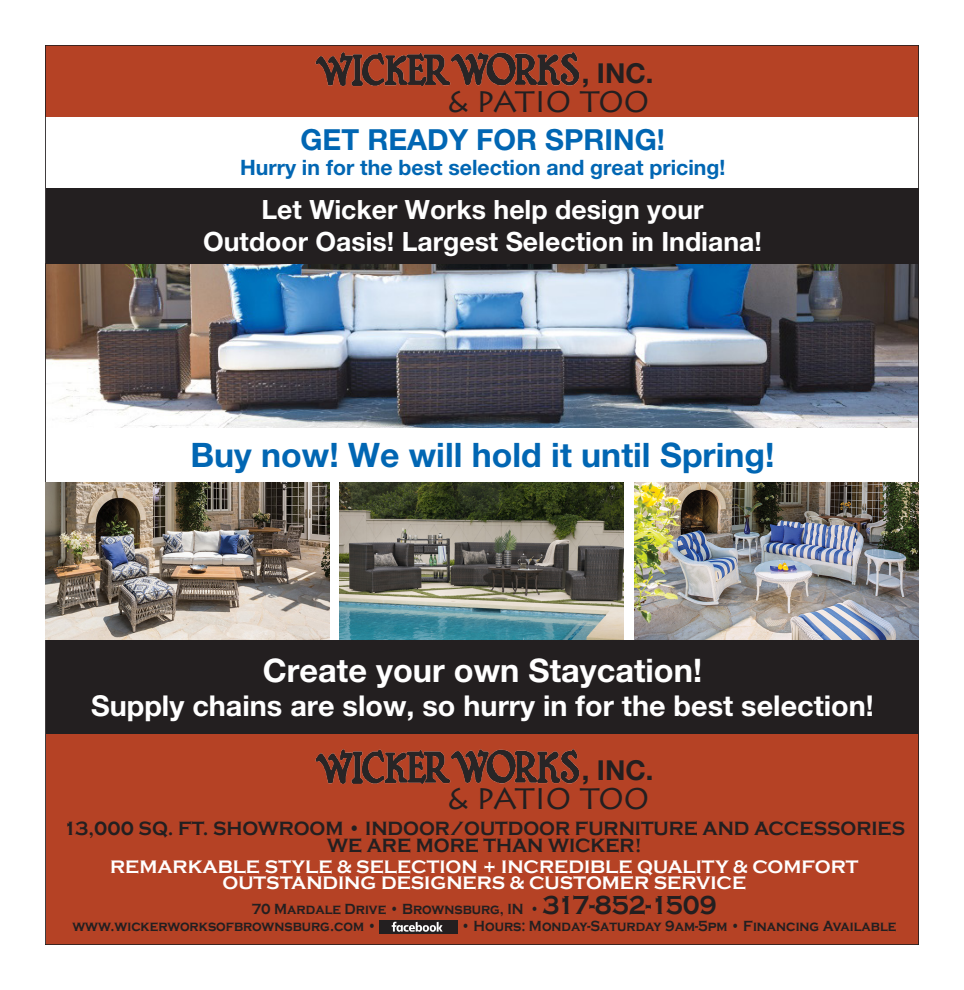
<style>
.page{position:relative;width:964px;height:990px;background:#fff}
.page>*{position:absolute;margin:0;border:0;box-sizing:border-box;transform-origin:0 0}
.t1{font:700 33.75px "Helvetica Neue LT Pro";color:#0166b3}
.t2{font:700 32.5px "Helvetica Neue LT Pro";color:#fff}
.t3{font:29.75px "Lithos Pro";letter-spacing:-.02em;color:#231f20}
.t4{font:700 29.12px "Helvetica Neue LT Pro";color:#0166b3}
.t5{font:700 28.75px "Helvetica Neue LT Pro";color:#fff}
.t6{font:700 27.5px "Helvetica Neue LT Pro";color:#231f20}
.t7{font:700 26.62px/31.9px "Helvetica Neue LT Pro";color:#fff;text-align:center}
.t8{font:700 21.25px "Helvetica Neue LT Pro";color:#0166b3}
.t9{font:700 19.75px/17.5px "Copperplate Gothic";color:#231f20;text-align:center;scale:.94 1}
.t10{font:700 18.62px/16.2px "Copperplate Gothic";color:#fff;text-align:center}
.t11{font:700 15.12px/17.5px "Copperplate Gothic";color:#231f20;scale:.89 1}
.s1{font-size:26.75px}
</style>
<div class="page">
<img style="left:47px;top:264px;width:869px;height:164px">
<div style="left:46px;top:640px;width:872px;height:94px;background:#231f20"></div>
<div style="left:46px;top:188px;width:872px;height:76px;background:#231f20"></div>
<div style="left:45px;top:45px;width:873px;height:71px;background:#b54225"></div>
<div style="left:46px;top:734px;width:872px;height:211px;background:#b54225"></div>
<img style="left:315px;top:52px;width:265px;height:34px">
<img style="left:315px;top:749px;width:265px;height:35px">
<div style="left:379px;top:920px;width:78px;height:14px;background:#231f20"></div>
<svg style="left:391px;top:922px;width:51px;height:10px"></svg>
<img style="left:45px;top:482px;width:284px;height:158px">
<img style="left:339px;top:482px;width:284px;height:158px">
<img style="left:634px;top:482px;width:284px;height:158px">
<p class="t6" style="left:581px;top:56px;width:73px">, INC.</p>
<p class="t3" style="left:448px;top:84px;width:202px">&amp; PATIO TOO</p>
<p class="t4" style="left:300px;top:121px;width:366px">GET READY FOR SPRING!</p>
<p class="t8" style="left:240px;top:154px;width:486px">Hurry in for the best selection and great pricing!</p>
<p class="t7" style="left:203px;top:193px;width:560px">Let Wicker Works help design your<br>Outdoor Oasis! Largest Selection in Indiana!</p>
<p class="t1" style="left:190px;top:434px;width:585px">Buy now! We will hold it until Spring!</p>
<p class="t2" style="left:263px;top:650px;width:440px">Create your own Staycation!</p>
<p class="t5" style="left:91px;top:688px;width:784px">Supply chains are slow, so hurry in for the best selection!</p>
<p class="t6" style="left:581px;top:753px;width:73px">, INC.</p>
<p class="t9" style="left:64px;top:820px;width:896px">13,000 SQ. FT. SHOWROOM • INDOOR/OUTDOOR FURNITURE AND ACCESSORIES<br>WE ARE MORE THAN WICKER!</p>
<p class="t10" style="left:110px;top:859px;width:749px">REMARKABLE STYLE &amp; SELECTION + INCREDIBLE QUALITY &amp; COMFORT<br>OUTSTANDING DESIGNERS &amp; CUSTOMER SERVICE</p>
<p class="t11" style="left:72px;top:900px;width:725px;text-indent:179px">70 Mardale Drive • Brownsburg, IN • <span class="s1">317-852-1509 </span>www.wickerworksofbrownsburg.com •</p>
<p class="t3" style="left:448px;top:782px;width:202px">&amp; PATIO TOO</p>
<p class="t11" style="left:461px;top:918px;width:490px">• Hours: Monday-Saturday 9am-5pm • Financing Available</p>
</div>
